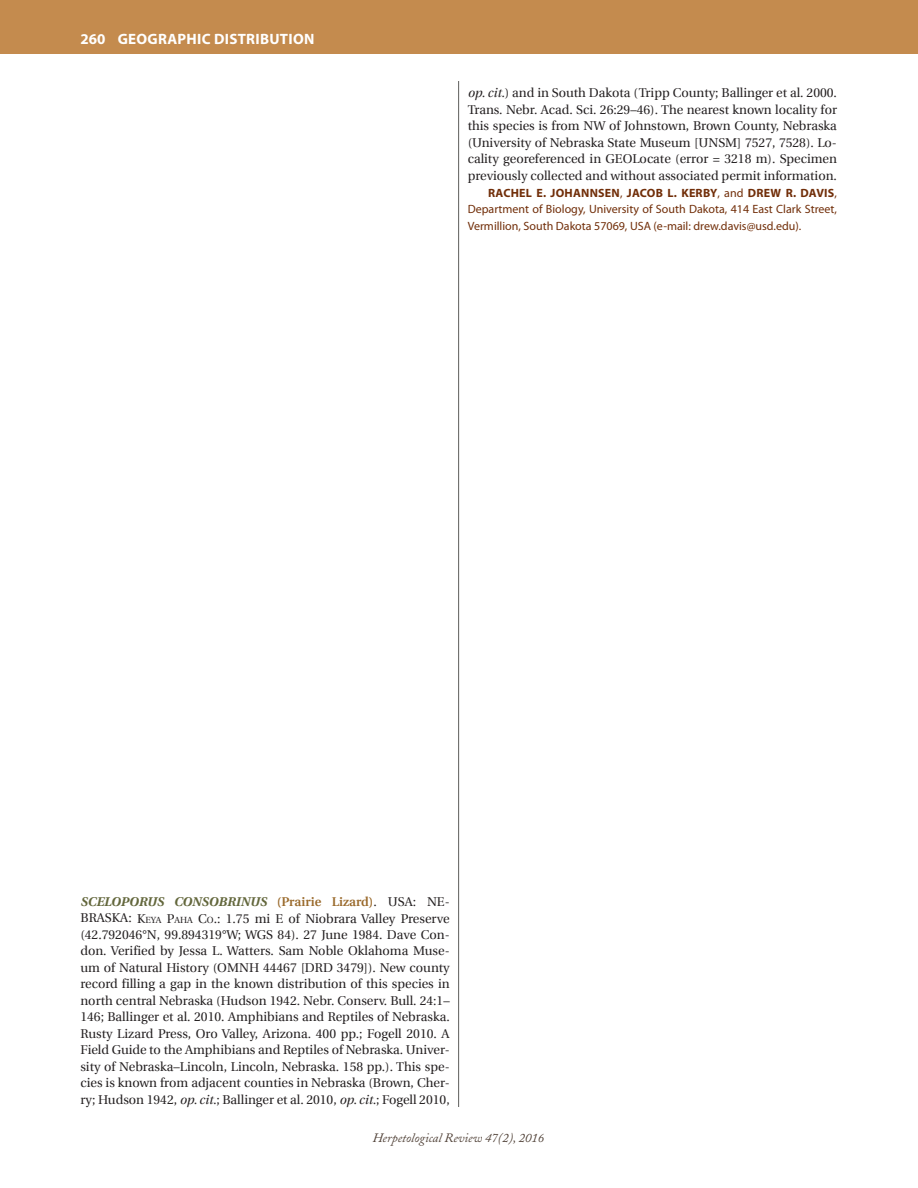
<style>
.page{position:relative;width:918px;height:1188px;background:#fff}
.page>*{position:absolute;margin:0;border:0;box-sizing:border-box;transform-origin:0 0}
.t1{font:700 15px "Myriad Pro";letter-spacing:.02em;color:#fff}
.Geo_Dist_nested_para{font:12.75px/16.5px "Utopia";color:#231f20;text-align:justify}
.t2{font:italic 12.75px "Adobe Caslon";color:#504137}
.Geo_Dist_authors{font:12px/16.5px "Myriad Pro";color:#712e09;text-align:justify}
.s1{font-style:italic}
.s2{font-weight:700}
.s3{font-weight:700;font-style:italic;color:#63673c}
.s4{font-weight:600;color:#9a6a2c}
.s5{font-style:inherit}
.s6{font-size:8.85px}
</style>
<div class="page">
<hr style="left:458px;top:81px;width:1px;height:1026px;background:#5e5e5c">
<div style="left:0;top:0;width:918px;height:54px;background:#c48b4e"></div>
<p class="t1" style="left:80px;top:29px;width:236px">260 GEOGRAPHIC DISTRIBUTION</p>
<p class="Geo_Dist_nested_para" style="left:468px;top:85px;width:371px"><span class="s1">op. cit.</span>) and in South Dakota (Tripp County; Ballinger et al. 2000.<br>Trans. Nebr. Acad. Sci. 26:29–46). The nearest known locality for this species is from NW of Johnstown, Brown County, Nebraska (University of Nebraska State Museum [UNSM] 7527, 7528). Lo&shy;cality georeferenced in GEOLocate (error = 3218 m). Specimen previously collected and without associated permit information.</p>
<p class="Geo_Dist_authors" style="left:468px;top:184px;width:371px;text-indent:20px"><span class="s2">RACHEL E. JOHANNSEN</span>, <span class="s2">JACOB L. KERBY</span>, and <span class="s2">DREW R. DAVIS</span>, Department of Biology, University of South Dakota, 414 East Clark Street, Vermillion, South Dakota 57069, USA (e-mail: drew.davis@usd.edu).</p>
<p class="Geo_Dist_nested_para" style="left:80px;top:894px;width:371px"><span class="s3">SCELOPORUS CONSOBRINUS</span> <span class="s4">(Prairie Lizard)</span>. USA: NE-BRASKA: <span class="s5">K</span><span class="s6">EYA</span> <span class="s5">P</span><span class="s6">AHA</span> <span class="s5">C</span><span class="s6">O</span>.: 1.75 mi E of Niobrara Valley Preserve (42.792046°N, 99.894319°W; WGS 84). 27 June 1984. Dave Con&shy;don. Verified by Jessa L. Watters. Sam Noble Oklahoma Muse&shy;um of Natural History (OMNH 44467 [DRD 3479]). New county record filling a gap in the known distribution of this species in north central Nebraska (Hudson 1942. Nebr. Conserv. Bull. 24:1– 146; Ballinger et al. 2010. Amphibians and Reptiles of Nebraska.<br>Rusty Lizard Press, Oro Valley, Arizona. 400 pp.; Fogell 2010. A Field Guide to the Amphibians and Reptiles of Nebraska. Univer&shy;sity of Nebraska–Lincoln, Lincoln, Nebraska. 158 pp.). This spe&shy;cies is known from adjacent counties in Nebraska (Brown, Cher&shy;ry; Hudson 1942, <span class="s1">op. cit.</span>; Ballinger et al. 2010, <span class="s1">op. cit.</span>; Fogell 2010,</p>
<p class="t2" style="left:373px;top:1131px;width:173px">Herpetological Review 47(2), 2016</p>
</div>
